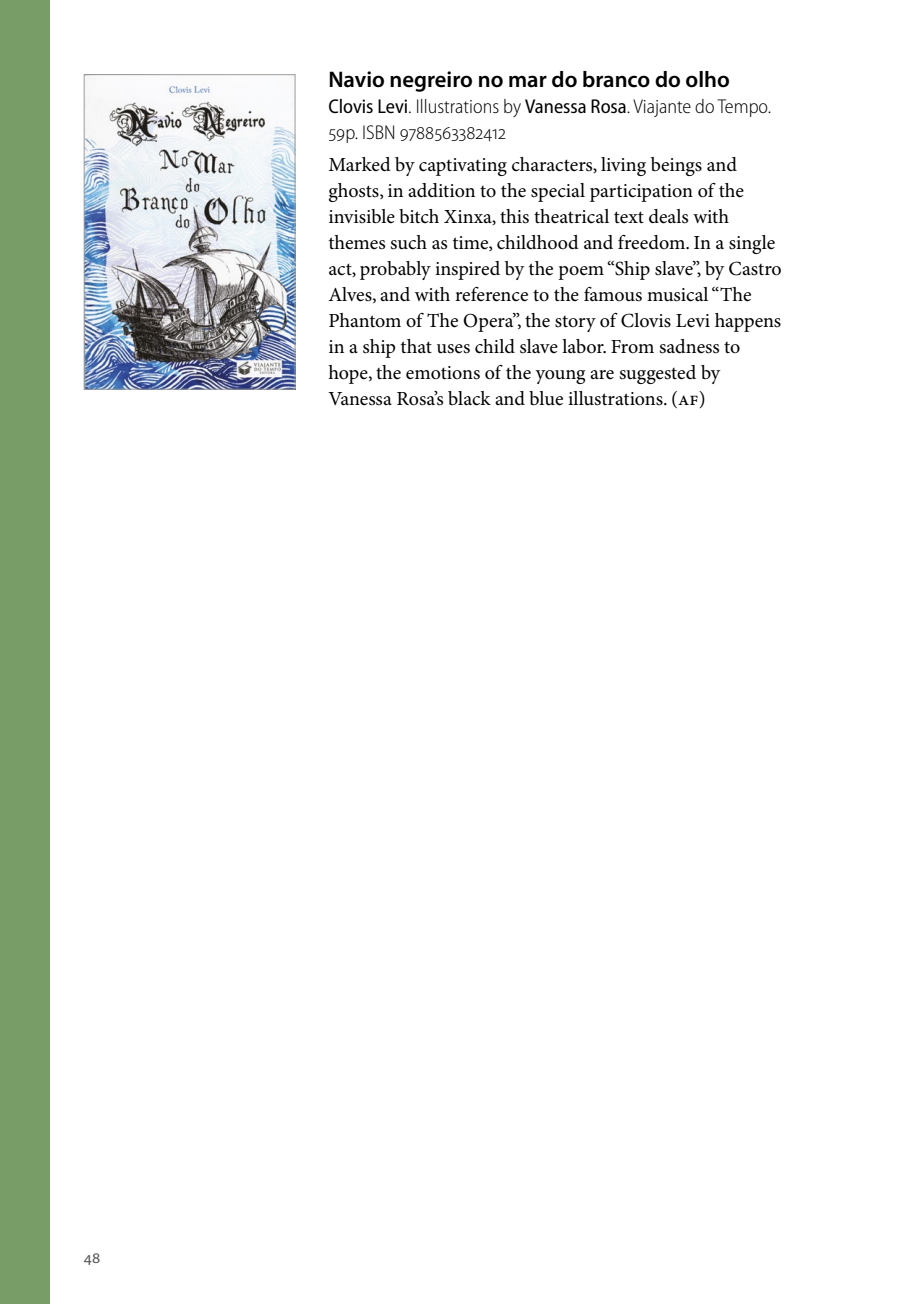
<style>
.page{position:relative;width:908px;height:1304px;background:#fff}
.page>*{position:absolute;margin:0;border:0;box-sizing:border-box;transform-origin:0 0}
.t1{font:600 22.6px "Myriad Pro";color:#000}
.t2{font:20px/26px "Minion Pro";color:#000}
.t3{font:300 semi-condensed 20px/26px "Myriad Pro";color:#000}
.t4{font:16px "Myriad Pro";color:#575756}
.s1{font-weight:400}
</style>
<div class="page">
<hr style="left:907px;top:0;width:1px;height:435px;background:#d6a8b4">
<div style="left:0;top:0;width:49px;height:1304px;background:#799d67"></div>
<img style="left:86px;top:76px;width:207px;height:312px">
<div style="left:84px;top:74px;width:211px;height:316px;border:1px solid #9d9d9c"></div>
<p class="t1" style="left:328px;top:67px;width:403px">Navio negreiro no mar do branco do olho</p>
<p class="t3" style="left:328px;top:93px;width:444px"><span class="s1">Clovis Levi</span>. Illustrations by <span class="s1">Vanessa Rosa</span>. Viajante do Tempo.<br>59p. ISBN 9788563382412</p>
<p class="t2" style="left:328px;top:153px;width:454px">Marked by captivating characters, living beings and ghosts, in addition to the special participation of the invisible bitch Xinxa, this theatrical text deals with themes such as time, childhood and freedom. In a single act, probably inspired by the poem “Ship slave”, by Castro Alves, and with reference to the famous musical “The Phantom of The Opera”, the story of Clovis Levi happens in a ship that uses child slave labor. From sadness to hope, the emotions of the young are suggested by Vanessa Rosa’s black and blue illustrations. (AF)</p>
<p class="t4" style="left:84px;top:1248px;width:18px">48</p>
</div>
